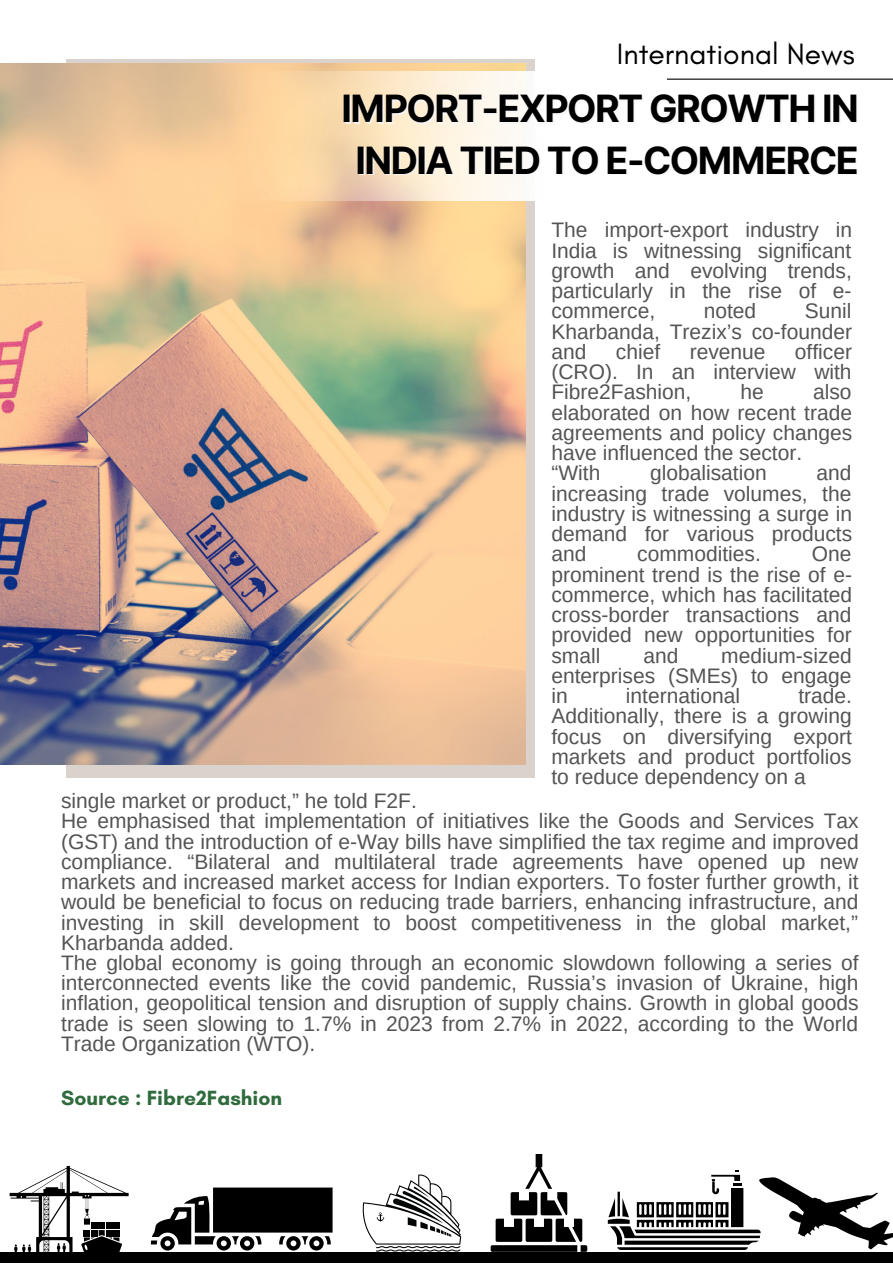
<style>
.page{position:relative;width:893px;height:1264px;background:#fff}
.page>*{position:absolute;margin:0;border:0;box-sizing:border-box;transform-origin:0 0}
.t1{font:700 37.65px/51.8px "Inter";letter-spacing:-.04em;color:#000;text-align:center}
.t2{font:30px "Glacial Indifference";color:#000}
.t3{font:21px/20.2px "Arimo";color:#545454;text-align:justify}
.t4{font:700 21px "Glacial Indifference";color:#2f6b3d}
</style>
<div class="page">
<div style="left:0;top:1252px;width:892px;height:10px;background:#000"></div>
<hr style="left:85px;top:1262px;width:33px;height:1px;background:#000">
<svg style="left:10px;top:1165px;width:119px;height:87px"></svg>
<svg style="left:151px;top:1187px;width:181px;height:63px"></svg>
<svg style="left:362px;top:1174px;width:99px;height:77px"></svg>
<svg style="left:607px;top:1170px;width:285px;height:79px"></svg>
<svg style="left:490px;top:1154px;width:97px;height:97px"></svg>
<hr style="left:666px;top:79px;width:226px;height:1px;background:#000">
<div style="left:66px;top:59px;width:468px;height:718px;background:#dad3cd"></div>
<img style="left:0;top:63px;width:525px;height:701px">
<img style="left:148px;top:71px;width:386px;height:130px">
<p class="t2" style="left:616px;top:35px;width:239px">International News</p>
<p class="t1" style="left:341px;top:82px;width:519px">IMPORT-EXPORT GROWTH IN<br>INDIA TIED TO E-COMMERCE</p>
<p class="t3" style="left:551px;top:220px;width:302px">The import-export industry in India is witnessing significant growth and evolving trends, particularly in the rise of e&shy;commerce,</p>
<p class="t3" style="left:551px;top:301px;width:302px;text-indent:253px">Sunil Kharbanda, Trezix’s co-founder and</p>
<p class="t3" style="left:703px;top:301px;width:54px">noted</p>
<p class="t3" style="left:551px;top:341px;width:302px;text-indent:243px">officer (CRO). In an interview with Fibre2Fashion,</p>
<p class="t3" style="left:616px;top:341px;width:46px">chief</p>
<p class="t3" style="left:689px;top:341px;width:77px">revenue</p>
<p class="t3" style="left:551px;top:382px;width:302px;text-indent:261px">also elaborated on how recent trade agreements and policy changes have influenced the sector.</p>
<p class="t3" style="left:551px;top:463px;width:50px">“With</p>
<p class="t3" style="left:650px;top:463px;width:118px">globalisation</p>
<p class="t3" style="left:740px;top:382px;width:25px">he</p>
<p class="t3" style="left:551px;top:463px;width:302px;text-indent:265px">and increasing trade volumes, the industry is witnessing a surge in demand for various products and</p>
<p class="t3" style="left:637px;top:544px;width:125px">commodities.</p>
<p class="t3" style="left:551px;top:544px;width:302px;text-indent:260px">One prominent trend is the rise of e&shy;commerce, which has facilitated cross-border transactions and provided new opportunities for small</p>
<p class="t3" style="left:551px;top:645px;width:302px;text-indent:170px">medium-sized enterprises (SMEs) to engage in</p>
<p class="t3" style="left:643px;top:645px;width:36px">and</p>
<p class="t3" style="left:551px;top:685px;width:302px;text-indent:247px">trade.<br>Additionally, there is a growing focus on diversifying export markets and product portfolios to reduce dependency on a</p>
<p class="t3" style="left:626px;top:685px;width:116px">international</p>
<p class="t3" style="left:61px;top:790px;width:357px">single market or product,” he told F2F.</p>
<p class="t3" style="left:61px;top:810px;width:799px">He emphasised that implementation of initiatives like the Goods and Services Tax (GST) and the introduction of e-Way bills have simplified the tax regime and improved compliance. “Bilateral and multilateral trade agreements have opened up new markets and increased market access for Indian exporters. To foster further growth, it would be beneficial to focus on reducing trade barriers, enhancing infrastructure, and investing in skill development to boost competitiveness in the global market,” Kharbanda added.</p>
<p class="t3" style="left:61px;top:952px;width:798px">The global economy is going through an economic slowdown following a series of interconnected events like the covid pandemic, Russia’s invasion of Ukraine, high inflation, geopolitical tension and disruption of supply chains. Growth in global goods trade is seen slowing to 1.7% in 2023 from 2.7% in 2022, according to the World Trade Organization (WTO).</p>
<p class="t4" style="left:61px;top:1085px;width:222px">Source : Fibre2Fashion</p>
</div>
